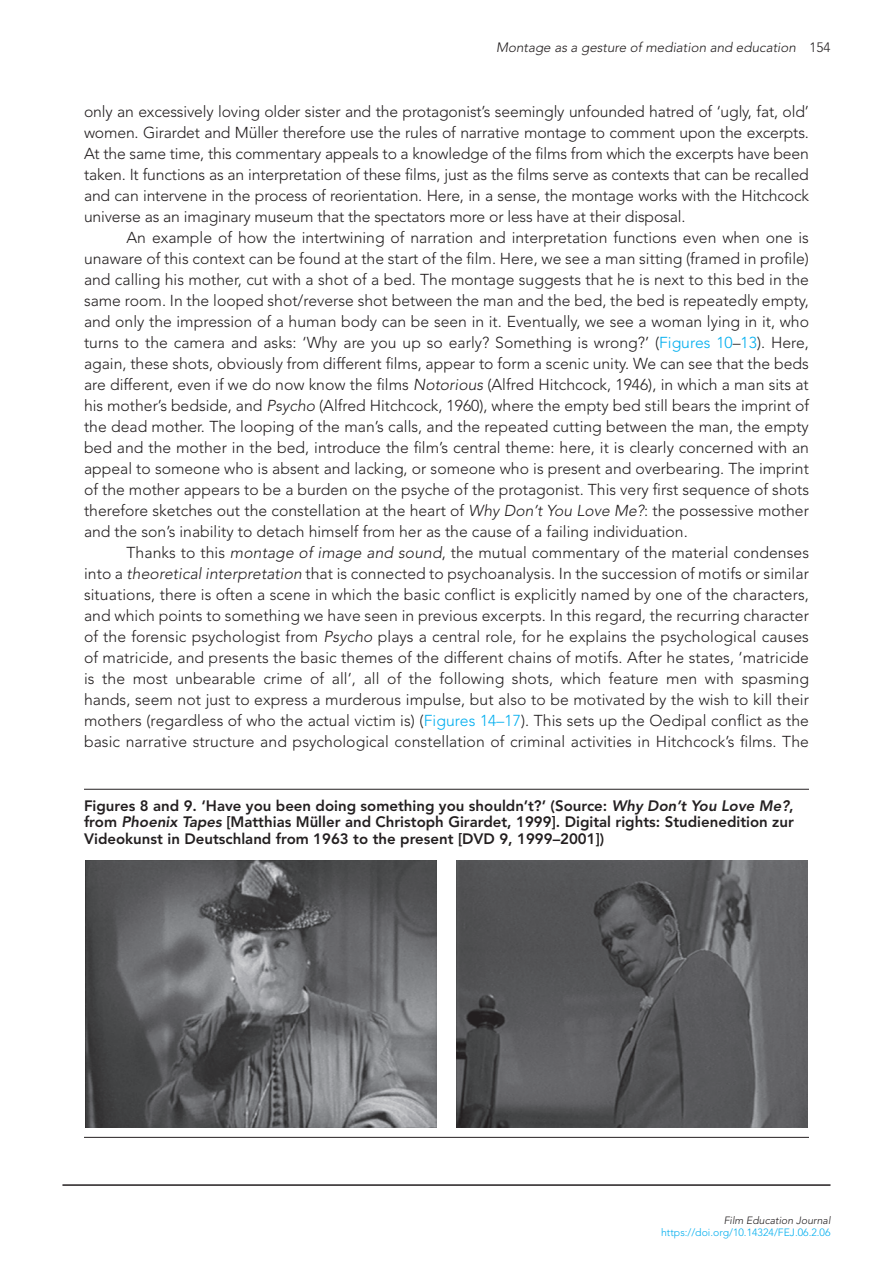
<style>
.page{position:relative;width:893px;height:1263px;background:#fff}
.page>*{position:absolute;margin:0;border:0;box-sizing:border-box;transform-origin:0 0}
.t1{font:300 15.75px/21px "Avenir LT Std";color:#231f20;text-align:justify}
.t2{font:800 15px/16.5px "Avenir LT Std";color:#231f20;text-align:justify}
.t3{font:italic 300 13.5px "Avenir LT Std";color:#231f20}
.t4{font:300 10.5px "Avenir LT Std";color:#00aeef}
.t5{font:italic 300 10.5px "Avenir LT Std";color:#231f20}
.s1{font-style:normal}
.s2{color:#00aeef}
.s3{font-style:italic}
</style>
<div class="page">
<hr style="left:62px;top:1184px;width:768px;height:2px;background:#231f20">
<hr style="left:84px;top:789px;width:725px;height:1px;background:#231f20">
<hr style="left:84px;top:1137px;width:725px;height:1px;background:#231f20">
<img style="left:85px;top:861px;width:351px;height:267px">
<img style="left:457px;top:860px;width:351px;height:268px">
<p class="t3" style="left:496px;top:40px;width:336px">Montage as a gesture of mediation and education <span class="s1">154</span></p>
<p class="t1" style="left:84px;top:101px;width:726px">only an excessively loving older sister and the protagonist’s seemingly unfounded hatred of ‘ugly, fat, old’ women. Girardet and Müller therefore use the rules of narrative montage to comment upon the excerpts.<br>At the same time, this commentary appeals to a knowledge of the films from which the excerpts have been taken. It functions as an interpretation of these films, just as the films serve as contexts that can be recalled and can intervene in the process of reorientation. Here, in a sense, the montage works with the Hitchcock universe as an imaginary museum that the spectators more or less have at their disposal.</p>
<p class="t1" style="left:84px;top:227px;width:727px;text-indent:43px">An example of how the intertwining of narration and interpretation functions even when one is unaware of this context can be found at the start of the film. Here, we see a man sitting (framed in profile) and calling his mother, cut with a shot of a bed. The montage suggests that he is next to this bed in the same room. In the looped shot/reverse shot between the man and the bed, the bed is repeatedly empty, and only the impression of a human body can be seen in it. Eventually, we see a woman lying in it, who turns to the camera and asks: ‘Why are you up so early? Something is wrong?’ (<span class="s2">Figures 10</span>–<span class="s2">13</span>). Here, again, these shots, obviously from different films, appear to form a scenic unity. We can see that the beds are different, even if we do now know the films <span class="s3">Notorious</span> (Alfred Hitchcock, 1946), in which a man sits at his mother’s bedside, and <span class="s3">Psycho</span> (Alfred Hitchcock, 1960), where the empty bed still bears the imprint of the dead mother. The looping of the man’s calls, and the repeated cutting between the man, the empty bed and the mother in the bed, introduce the film’s central theme: here, it is clearly concerned with an appeal to someone who is absent and lacking, or someone who is present and overbearing. The imprint of the mother appears to be a burden on the psyche of the protagonist. This very first sequence of shots therefore sketches out the constellation at the heart of <span class="s3">Why Don’t You Love Me?</span>: the possessive mother and the son’s inability to detach himself from her as the cause of a failing individuation.</p>
<p class="t1" style="left:84px;top:542px;width:727px;text-indent:43px">Thanks to this <span class="s3">montage of image and sound</span>, the mutual commentary of the material condenses into a <span class="s3">theoretical interpretation</span> that is connected to psychoanalysis. In the succession of motifs or similar situations, there is often a scene in which the basic conflict is explicitly named by one of the characters, and which points to something we have seen in previous excerpts. In this regard, the recurring character of the forensic psychologist from <span class="s3">Psycho</span> plays a central role, for he explains the psychological causes of matricide, and presents the basic themes of the different chains of motifs. After he states, ‘matricide is the most unbearable crime of all’, all of the following shots, which feature men with spasming hands, seem not just to express a murderous impulse, but also to be motivated by the wish to kill their mothers (regardless of who the actual victim is) (<span class="s2">Figures 14–17</span>). This sets up the Oedipal conflict as the basic narrative structure and psychological constellation of criminal activities in Hitchcock’s films. The</p>
<p class="t2" style="left:84px;top:797px;width:711px">Figures 8 and 9. ‘Have you been doing something you shouldn’t?’ (Source: <span class="s3">Why Don’t You Love Me?</span>, from <span class="s3">Phoenix Tapes</span> [Matthias Müller and Christoph Girardet, 1999]. Digital rights: Studienedition zur Videokunst in Deutschland from 1963 to the present [DVD 9, 1999–2001])</p>
<p class="t5" style="left:724px;top:1214px;width:108px">Film Education Journal</p>
<p class="t4" style="left:661px;top:1226px;width:171px">https://doi.org/10.14324/FEJ.06.2.06</p>
</div>
